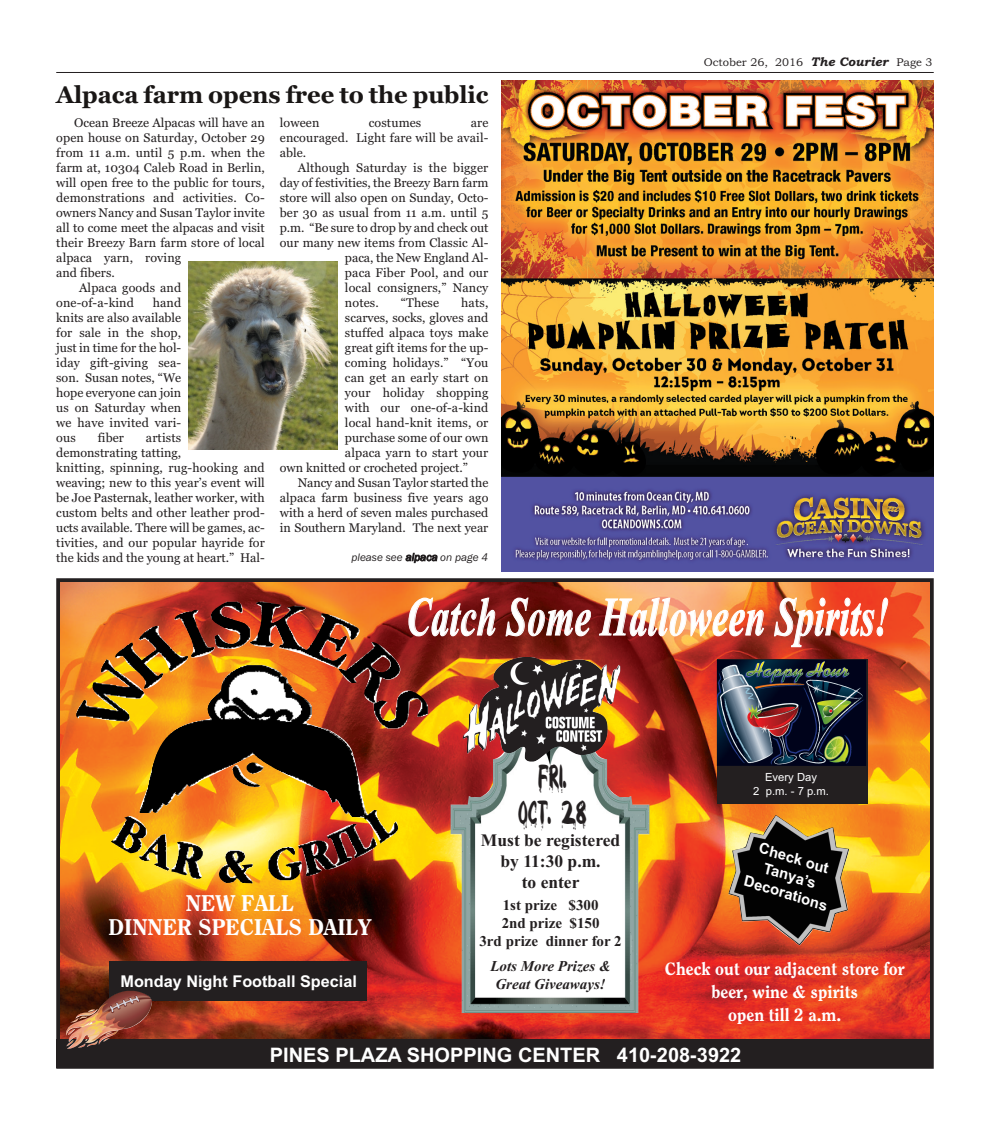
<style>
.page{position:relative;width:990px;height:1125px;background:#fff}
.page>*{position:absolute;margin:0;border:0;box-sizing:border-box;transform-origin:0 0}
.t1{font:italic 700 54.38px "Times New Roman";letter-spacing:.015em;color:#fff;scale:.67 1}
.t2{font:30px/36px "Bloody";color:#231f20;text-align:center;scale:.67 1}
.t3{font:700 23.75px "Georgia";letter-spacing:-.005em;color:#191615}
.t4{font:22.5px/23.8px "Oxford Bold SWFTE";color:#fff;text-align:center}
.t5{font:700 20px "Arial";color:#fff}
.t6{font:17.5px/22.9px "Oxford Bold SWFTE";color:#fff;text-align:center}
.t7{font:700 17.5px/21px "Times New Roman";color:#231f20;text-align:center}
.t8{font:700 16.25px "Arial";color:#fff}
.t9{font:700 15px/18px "Times New Roman";color:#231f20;text-align:center}
.t10{font:italic 700 15px/18px "Times New Roman";color:#231f20;text-align:center}
.t11{font:700 15px/18px "Arial";color:#fff;text-align:center}
.t12{font:12.5px/15px "Georgia";letter-spacing:.005em;color:#231f20;text-align:justify}
.t13{font:11.25px "Bookman Old Style";color:#231f20}
.t14{font:italic 11.25px "Franklin Gothic";color:#231f20}
.t15{font:11.25px/13.5px "Arial";color:#fff;text-align:center}
.s1{font-weight:700;font-style:italic;font-size:12.5px}
</style>
<div class="page">
<hr style="left:56px;top:72px;width:878px;height:1px;background:#231f20">
<img style="left:61px;top:583px;width:868px;height:457px">
<div style="left:56px;top:578px;width:878px;height:491px;border:4px solid #231f20"></div>
<img style="left:76px;top:601px;width:352px;height:128px">
<img style="left:140px;top:665px;width:226px;height:152px">
<img style="left:451px;top:706px;width:198px;height:307px">
<img style="left:462px;top:657px;width:158px;height:105px">
<div style="left:717px;top:660px;width:151px;height:144px;background:#231f20"></div>
<img style="left:717px;top:660px;width:149px;height:106px">
<div style="left:109px;top:961px;width:258px;height:39px;background:#231f20"></div>
<div style="left:56px;top:1040px;width:876px;height:28px;background:#231f20"></div>
<img style="left:66px;top:991px;width:86px;height:58px">
<img style="left:728px;top:815px;width:121px;height:130px">
<img style="left:502px;top:81px;width:432px;height:490px">
<img style="left:189px;top:262px;width:149px;height:187px">
<p class="t3" style="left:56px;top:81px;width:434px">Alpaca farm opens free to the public</p>
<p class="t12" style="left:74px;top:115px;width:192px">Ocean Breeze Alpacas will have an</p>
<p class="t12" style="left:56px;top:130px;width:210px">open house on Saturday, October 29</p>
<p class="t12" style="left:56px;top:145px;width:210px">from 11 a.m. until 5 p.m. when the</p>
<p class="t12" style="left:56px;top:160px;width:210px">farm at, 10304 Caleb Road in Berlin,</p>
<p class="t12" style="left:56px;top:175px;width:210px">will open free to the public for tours,</p>
<p class="t12" style="left:56px;top:190px;width:210px">demonstrations and activities. Co-</p>
<p class="t12" style="left:56px;top:205px;width:210px">owners Nancy and Susan Taylor invite</p>
<p class="t12" style="left:56px;top:220px;width:210px">all to come meet the alpacas and visit</p>
<p class="t12" style="left:56px;top:235px;width:210px">their Breezy Barn farm store of local</p>
<p class="t12" style="left:56px;top:250px;width:127px">alpaca yarn, roving</p>
<p class="t12" style="left:56px;top:265px;width:60px">and fibers.</p>
<p class="t12" style="left:79px;top:280px;width:104px">Alpaca goods and</p>
<p class="t12" style="left:56px;top:295px;width:79px">one-of-a-kind</p>
<p class="t12" style="left:280px;top:115px;width:41px">loween</p>
<p class="t12" style="left:369px;top:115px;width:54px">costumes</p>
<p class="t12" style="left:471px;top:115px;width:19px">are</p>
<p class="t12" style="left:280px;top:130px;width:210px">encouraged. Light fare will be avail-</p>
<p class="t12" style="left:280px;top:145px;width:28px">able.</p>
<p class="t12" style="left:298px;top:160px;width:192px">Although Saturday is the bigger</p>
<p class="t12" style="left:280px;top:175px;width:210px">day of festivities, the Breezy Barn farm</p>
<p class="t12" style="left:280px;top:190px;width:210px">store will also open on Sunday, Octo-</p>
<p class="t12" style="left:280px;top:205px;width:210px">ber 30 as usual from 11 a.m. until 5</p>
<p class="t12" style="left:280px;top:220px;width:210px">p.m. “Be sure to drop by and check out</p>
<p class="t12" style="left:280px;top:235px;width:210px">our many new items from Classic Al-</p>
<p class="t12" style="left:345px;top:250px;width:145px">paca, the New England Al-</p>
<p class="t12" style="left:345px;top:265px;width:145px">paca Fiber Pool, and our</p>
<p class="t12" style="left:345px;top:280px;width:145px">local consigners,” Nancy</p>
<p class="t12" style="left:345px;top:295px;width:35px">notes.</p>
<p class="t12" style="left:401px;top:295px;width:40px">“These</p>
<p class="t12" style="left:461px;top:295px;width:29px">hats,</p>
<p class="t12" style="left:345px;top:310px;width:145px">scarves, socks, gloves and</p>
<p class="t12" style="left:345px;top:325px;width:145px">stuffed alpaca toys make</p>
<p class="t12" style="left:345px;top:340px;width:145px">great gift items for the up-</p>
<p class="t12" style="left:345px;top:355px;width:145px">coming holidays.” “You</p>
<p class="t12" style="left:345px;top:370px;width:145px">can get an early start on</p>
<p class="t12" style="left:345px;top:385px;width:145px">your holiday shopping</p>
<p class="t12" style="left:345px;top:400px;width:145px">with our one-of-a-kind</p>
<p class="t12" style="left:345px;top:415px;width:145px">local hand-knit items, or</p>
<p class="t12" style="left:345px;top:430px;width:145px">purchase some of our own</p>
<p class="t12" style="left:345px;top:445px;width:145px">alpaca yarn to start your</p>
<p class="t12" style="left:280px;top:460px;width:190px">own knitted or crocheted project.”</p>
<p class="t12" style="left:298px;top:475px;width:192px">Nancy and Susan Taylor started the</p>
<p class="t12" style="left:280px;top:490px;width:210px">alpaca farm business five years ago</p>
<p class="t12" style="left:280px;top:505px;width:210px">with a herd of seven males purchased</p>
<p class="t12" style="left:280px;top:520px;width:210px">in Southern Maryland. The next year</p>
<p class="t14" style="left:351px;top:551px;width:138px">please see alpaca on page 4</p>
<p class="t12" style="left:56px;top:295px;width:127px;text-indent:96px">hand knits are also available for sale in the shop, just in time for the hol&shy;iday gift-giving sea&shy;son. Susan notes, “We hope everyone can join us on Saturday when we have invited vari&shy;ous</p>
<p class="t12" style="left:98px;top:430px;width:28px">fiber</p>
<p class="t12" style="left:56px;top:430px;width:210px;text-align:left;text-indent:90px">artists demonstrating tatting,<br>knitting, spinning, rug-hooking and weaving; new to this year’s event will be Joe Pasternak, leather worker, with custom belts and other leather prod&shy;ucts available. There will be games, ac&shy;tivities, and our popular hayride for the kids and the young at heart.” Hal-</p>
<p class="t13" style="left:704px;top:56px;width:230px">October 26, 2016 <span class="s1">The Courier</span> Page 3</p>
<p class="t1" style="left:407px;top:584px;width:722px">Catch Some Halloween Spirits!</p>
<p class="t4" style="left:109px;top:892px;width:264px">NEW FALL<br>DINNER SPECIALS DAILY</p>
<p class="t8" style="left:120px;top:972px;width:238px">Monday Night Football Special</p>
<p class="t2" style="left:518px;top:762px;width:104px">Fri.<br>Oct. 28</p>
<p class="t7" style="left:481px;top:830px;width:141px">Must be registered by 11:30 p.m.<br>to enter</p>
<p class="t9" style="left:479px;top:896px;width:144px">1st prize $300<br>2nd prize $150<br>3rd prize dinner for 2</p>
<p class="t10" style="left:490px;top:957px;width:122px">Lots More Prizes &amp;<br>Great Giveaways!</p>
<p class="t15" style="left:753px;top:770px;width:77px">Every Day<br>2 p.m. - 7 p.m.</p>
<p class="t11" style="left:758px;top:838px;width:88px;rotate:17deg">Check out<br>Tanya’s<br>Decorations</p>
<p class="t6" style="left:665px;top:958px;width:241px">Check out our adjacent store for beer, wine &amp; spirits<br>open till 2 a.m.</p>
<p class="t5" style="left:270px;top:1043px;width:473px">PINES PLAZA SHOPPING CENTER 410-208-3922</p>
</div>
